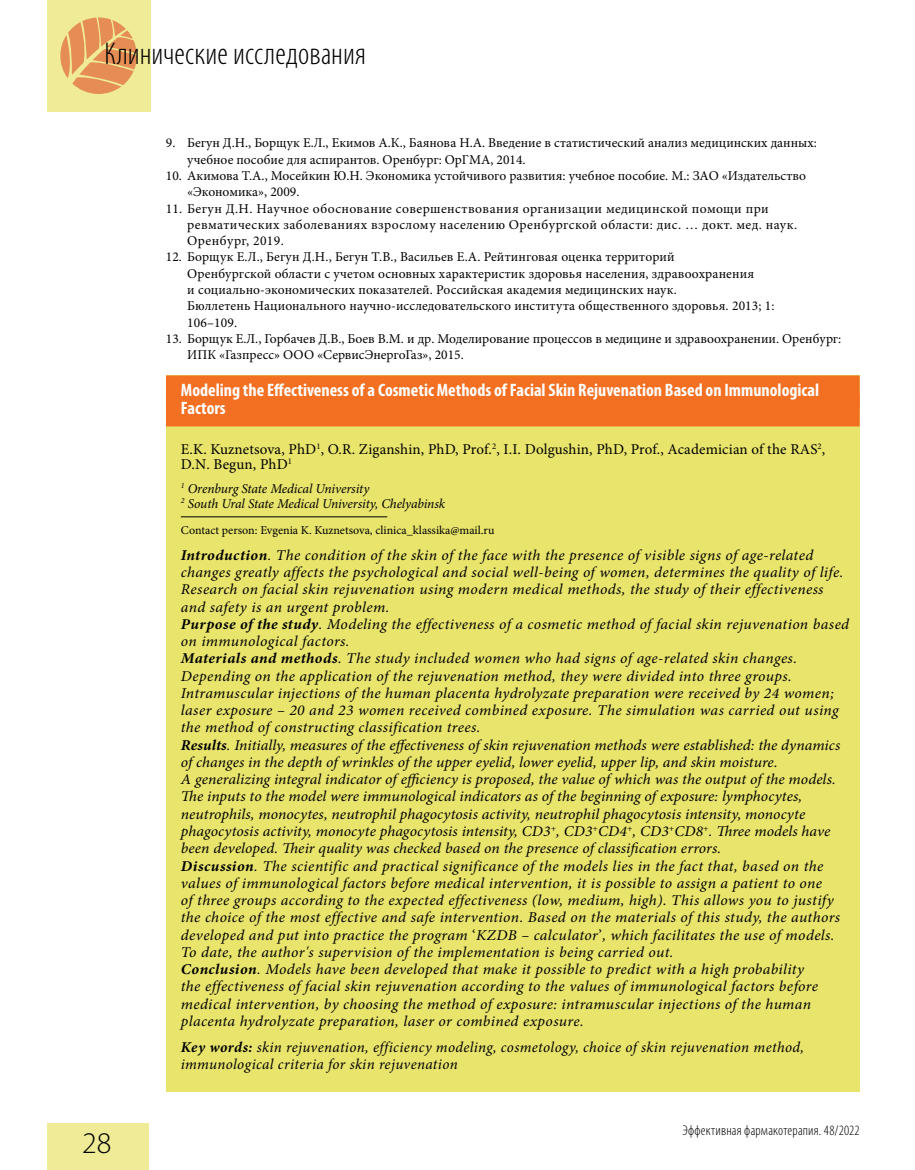
<style>
.page{position:relative;width:915px;height:1170px;background:#fff}
.page>*{position:absolute;margin:0;border:0;box-sizing:border-box;transform-origin:0 0}
.t1{font:300 condensed 31.5px "Myriad Pro";color:#000}
.t2{font:300 30px "Myriad Pro";color:#000}
.t3{font:700 condensed 18px/18px "Myriad Pro";color:#fff}
.t4{font:italic 15px/17.2px "Minion Pro";letter-spacing:.02em;color:#000;scale:1.04 1}
.t5{font:italic 15px/17.2px "Minion Pro";letter-spacing:.02em;color:#000}
.t6{font:15px/15px "Minion Pro";letter-spacing:.01em;color:#000}
.t7{font:300 condensed 14.25px "Myriad Pro";letter-spacing:.015em;color:#000}
.t8{font:13.5px/16.4px "Minion Pro";letter-spacing:.01em;color:#000}
.t9{font:13.5px/16.4px "Minion Pro";letter-spacing:.03em;color:#000}
.t10{font:italic 13.5px/15px "Minion Pro";letter-spacing:-.01em;color:#000}
.t11{font:12px "Minion Pro";color:#000}
.s1{font-weight:700}
.s2{font-style:normal}
</style>
<div class="page">
<div style="left:47px;top:0;width:103px;height:111px;background:#efeb96"></div>
<div style="left:47px;top:1123px;width:101px;height:46px;background:#efeb96"></div>
<svg style="left:60px;top:17px;width:77px;height:77px"></svg>
<div style="left:166px;top:375px;width:693px;height:716px;background:#e9e46c"></div>
<div style="left:166px;top:375px;width:693px;height:33px;background:#f36f21"></div>
<div style="left:166px;top:393px;width:693px;height:33px;background:#f36f21"></div>
<hr style="left:181px;top:516px;width:206px;height:1px;background:#000">
<h1 class="t1" style="left:104px;top:35px;width:263px">Клинические исследования</h1>
<p class="t8" style="left:187px;top:135px;width:631px;text-indent:-21px">9. Бегун Д.Н., Борщук Е.Л., Екимов А.К., Баянова Н.А. Введение в статистический анализ медицинских данных: учебное пособие для аспирантов. Оренбург: ОрГМА, 2014.</p>
<p class="t8" style="left:187px;top:167px;width:620px;text-indent:-21px">10. Акимова Т.А., Мосейкин Ю.Н. Экономика устойчивого развития: учебное пособие. М.: ЗАО «Издательство «Экономика», 2009.</p>
<p class="t9" style="left:187px;top:200px;width:611px;text-indent:-21px">11. Бегун Д.Н. Научное обоснование совершенствования организации медицинской помощи при ревматических заболеваниях взрослому населению Оренбургской области: дис. … докт. мед. наук.<br>Оренбург, 2019.</p>
<p class="t8" style="left:187px;top:249px;width:588px;text-indent:-21px">12. Борщук Е.Л., Бегун Д.Н., Бегун Т.В., Васильев Е.А. Рейтинговая оценка территорий<br>Оренбургской области с учетом основных характеристик здоровья населения, здравоохранения<br>и социально-экономических показателей. Российская академия медицинских наук.<br>Бюллетень Национального научно-исследовательского института общественного здоровья. 2013; 1:<br>106–109.</p>
<p class="t8" style="left:187px;top:330px;width:655px;text-indent:-21px">13. Борщук Е.Л., Горбачев Д.В., Боев В.М. и др. Моделирование процессов в медицине и здравоохранении. Оренбург:<br>ИПК «Газпресс» ООО «СервисЭнергоГаз», 2015.</p>
<h2 class="t2" style="left:82px;top:1126px;width:31px">28</h2>
<p class="t3" style="left:181px;top:380px;width:639px">Modeling the Effectiveness of a Cosmetic Methods of Facial Skin Rejuvenation Based on Immunological<br>Factors</p>
<p class="t6" style="left:181px;top:442px;width:645px">E.K. Kuznetsova, PhD<sup>1</sup>, O.R. Ziganshin, PhD, Prof.<sup>2</sup>, I.I. Dolgushin, PhD, Prof., Academician of the RAS<sup>2</sup>,<br>D.N. Begun, PhD<sup>1</sup></p>
<p class="t10" style="left:181px;top:481px;width:266px"><sup>1</sup> Orenburg State Medical University<br><sup>2</sup> South Ural State Medical University, Chelyabinsk</p>
<p class="t11" style="left:181px;top:522px;width:315px">Contact person: Evgenia K. Kuznetsova, clinica_klassika@mail.ru</p>
<p class="t4" style="left:181px;top:546px;width:644px"><span class="s1">Introduction</span>. The condition of the skin of the face with the presence of visible signs of age-related changes greatly affects the psychological and social well-being of women, determines the quality of life.<br>Research on facial skin rejuvenation using modern medical methods, the study of their effectiveness and safety is an urgent problem.<br><span class="s1">Purpose of the study</span>. Modeling the effectiveness of a cosmetic method of facial skin rejuvenation based on immunological factors.<br><span class="s1">Materials and methods</span>. The study included women who had signs of age-related skin changes.<br>Depending on the application of the rejuvenation method, they were divided into three groups.<br>Intramuscular injections of the human placenta hydrolyzate preparation were received by 24 women; laser exposure – 20 and 23 women received combined exposure. The simulation was carried out using the method of constructing classification trees.<br><span class="s1">Results</span>. Initially, measures of the effectiveness of skin rejuvenation methods were established: the dynamics of changes in the depth of wrinkles of the upper eyelid, lower eyelid, upper lip, and skin moisture.<br>A generalizing integral indicator of efficiency is proposed, the value of which was the output of the models.<br>The inputs to the model were immunological indicators as of the beginning of exposure: lymphocytes, neutrophils, monocytes, neutrophil phagocytosis activity, neutrophil phagocytosis intensity, monocyte phagocytosis activity, monocyte phagocytosis intensity, CD3<sup>+</sup>, CD3<sup>+</sup>CD4<sup>+</sup>, CD3<sup>+</sup>CD8<sup>+</sup>. Three models have been developed. Their quality was checked based on the presence of classification errors.<br><span class="s1">Discussion</span>. The scientific and practical significance of the models lies in the fact that, based on the values of immunological factors before medical intervention, it is possible to assign a patient to one<br>of three groups according to the expected effectiveness (low, medium, high). This allows you to justify the choice of the most effective and safe intervention. Based on the materials of this study, the authors developed and put into practice the program <span class="s2">‘</span>KZDB – calculator<span class="s2">’</span>, which facilitates the use of models.<br>To date, the author's supervision of the implementation is being carried out.<br><span class="s1">Conclusion</span>. Models have been developed that make it possible to predict with a high probability<br>the effectiveness of facial skin rejuvenation according to the values of immunological factors before medical intervention, by choosing the method of exposure: intramuscular injections of the human placenta hydrolyzate preparation, laser or combined exposure.</p>
<p class="t5" style="left:181px;top:1038px;width:624px"><span class="s1">Key words:</span> skin rejuvenation, efficiency modeling, cosmetology, choice of skin rejuvenation method, immunological criteria for skin rejuvenation</p>
<p class="t7" style="left:682px;top:1121px;width:179px">Эффективная фармакотерапия. 48/2022</p>
</div>
